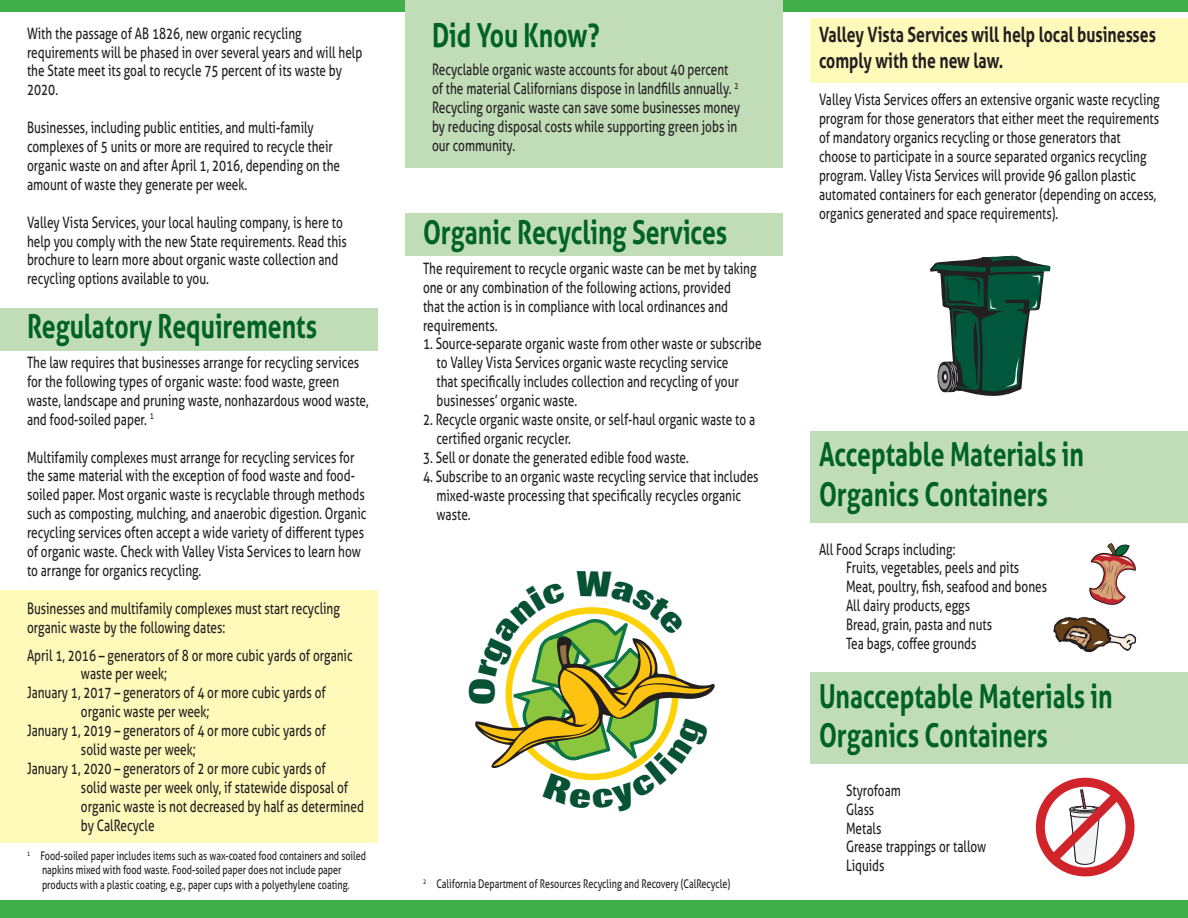
<style>
.page{position:relative;width:1188px;height:918px;background:#fff}
.page>*{position:absolute;margin:0;border:0;box-sizing:border-box;transform-origin:0 0}
.t1{font:700 33px/39.6px "Aller";color:#006224;scale:.75 1}
.t2{font:700 21px/25.2px "Aller";color:#231f20;scale:.75 1}
.t3{font:15.75px/18.9px "Aller";color:#231f20;scale:.75 1}
.t4{font:12px/14.4px "Aller";color:#231f20;scale:.75 1}
</style>
<div class="page">
<div style="left:0;top:590px;width:378px;height:252px;background:#fff9ba"></div>
<div style="left:810px;top:18px;width:378px;height:65px;background:#fff9ba"></div>
<div style="left:0;top:308px;width:378px;height:43px;background:#c0ddb8"></div>
<div style="left:810px;top:672px;width:378px;height:92px;background:#c0ddb8"></div>
<div style="left:810px;top:431px;width:378px;height:92px;background:#c0ddb8"></div>
<div style="left:405px;top:214px;width:378px;height:42px;background:#c0ddb8"></div>
<div style="left:0;top:0;width:1188px;height:12px;background:#40ae49"></div>
<div style="left:405px;top:0;width:378px;height:168px;background:#c0ddb8"></div>
<svg style="left:930px;top:256px;width:120px;height:140px"></svg>
<div style="left:0;top:901px;width:1188px;height:17px;background:#40ae49"></div>
<svg style="left:1089px;top:543px;width:47px;height:62px"></svg>
<div style="left:1036px;top:778px;width:99px;height:98px;border:9px solid #d1232a;border-radius:50%"></div>
<svg style="left:1040px;top:782px;width:90px;height:90px"></svg>
<svg style="left:1053px;top:617px;width:84px;height:35px"></svg>
<svg style="left:475px;top:607px;width:240px;height:174px"></svg>
<p class="t3" style="left:27px;top:24px;width:449px">With the passage of AB 1826, new organic recycling requirements will be phased in over several years and will help the State meet its goal to recycle 75 percent of its waste by 2020.</p>
<p class="t3" style="left:27px;top:118px;width:419px">Businesses, including public entities, and multi-family complexes of 5 units or more are required to recycle their organic waste on and after April 1, 2016, depend-ing on the amount of waste they generate per week.</p>
<p class="t3" style="left:27px;top:213px;width:428px">Valley Vista Services, your local hauling company, is here to help you comply with the new State requirements. Read this brochure to learn more about organic waste collection and recycling options available to you.</p>
<p class="t1" style="left:27px;top:307px;width:388px">Regulatory Requirements</p>
<p class="t3" style="left:27px;top:353px;width:457px">The law requires that businesses arrange for recycling services for the following types of organic waste: food waste, green waste, landscape and pruning waste, nonhazardous wood waste, and food-soiled paper. <sup>1</sup></p>
<p class="t3" style="left:27px;top:447px;width:454px">Multifamily complexes must arrange for recycling services for the same material with the exception of food waste and food&shy;soiled paper. Most organic waste is recyclable through methods such as composting, mulching, and anaerobic digestion. Organic recycling services often accept a wide variety of different types of organic waste. Check with Valley Vista Services to learn how to arrange for organics recycling.</p>
<p class="t3" style="left:27px;top:599px;width:419px">Businesses and multifamily complexes must start recycling organic waste by the following dates:</p>
<p class="t3" style="left:27px;top:645px;width:436px">April 1, 2016 – generators of 8 or more cubic yards of organic</p>
<p class="t3" style="left:81px;top:664px;width:116px">waste per week;</p>
<p class="t3" style="left:27px;top:683px;width:400px">January 1, 2017 – generators of 4 or more cubic yards of</p>
<p class="t3" style="left:81px;top:702px;width:173px">organic waste per week;</p>
<p class="t3" style="left:27px;top:721px;width:400px">January 1, 2019 – generators of 4 or more cubic yards of</p>
<p class="t3" style="left:81px;top:740px;width:155px">solid waste per week;</p>
<p class="t3" style="left:27px;top:759px;width:400px">January 1, 2020 – generators of 2 or more cubic yards of</p>
<p class="t3" style="left:81px;top:778px;width:358px">solid waste per week only, if statewide disposal of</p>
<p class="t3" style="left:81px;top:797px;width:379px">organic waste is not decreased by half as determined</p>
<p class="t3" style="left:81px;top:816px;width:100px">by CalRecycle</p>
<p class="t4" style="left:42px;top:849px;width:434px;text-indent:-15px"><sup>1</sup> Food-soiled paper includes items such as wax-coated food containers and soiled napkins mixed with food waste. Food-soiled paper does not include paper products with a plastic coating, e.g., paper cups with a polyethylene coating.</p>
<p class="t1" style="left:432px;top:16px;width:225px">Did You Know?</p>
<p class="t3" style="left:432px;top:60px;width:412px">Recyclable organic waste accounts for about 40 percent of the material Californians dispose in landfills annually. <sup>2<br></sup>Recycling organic waste can save some businesses money by reducing disposal costs while supporting green jobs in our community.</p>
<p class="t1" style="left:423px;top:212px;width:407px">Organic Recycling Services</p>
<p class="t3" style="left:423px;top:259px;width:446px">The requirement to recycle organic waste can be met by taking one or any combination of the following actions, provided<br>that the action is in compliance with local ordinances and requirements.</p>
<p class="t3" style="left:436px;top:334px;width:435px;text-indent:-14px">1. Source-separate organic waste from other waste or subscribe to Valley Vista Services organic waste recycling service<br>that specifically includes collection and recycling of your businesses’ organic waste.</p>
<p class="t3" style="left:436px;top:410px;width:426px;text-indent:-14px">2. Recycle organic waste onsite, or self-haul organic waste to a certified organic recycler.</p>
<p class="t3" style="left:423px;top:448px;width:356px">3. Sell or donate the generated edible food waste.</p>
<p class="t3" style="left:436px;top:467px;width:431px;text-indent:-14px">4. Subscribe to an organic waste recycling service that includes mixed-waste processing that specifically recycles organic waste.</p>
<p class="t4" style="left:423px;top:876px;width:411px"><sup>2</sup> California Department of Resources Recycling and Recovery (CalRecycle)</p>
<p class="t2" style="left:819px;top:22px;width:451px">Valley Vista Services will help local businesses comply with the new law.</p>
<p class="t3" style="left:819px;top:90px;width:456px">Valley Vista Services offers an extensive organic waste recycling program for those generators that either meet the requirements of mandatory organics recycling or those generators that choose to participate in a source separated organics recycling program. Valley Vista Services will provide 96 gallon plastic automated containers for each generator (depending on access, organics generated and space requirements).</p>
<p class="t1" style="left:819px;top:435px;width:355px">Acceptable Materials in<br>Organics Containers</p>
<p class="t3" style="left:819px;top:540px;width:184px">All Food Scraps including:</p>
<p class="t3" style="left:846px;top:558px;width:233px">Fruits, vegetables, peels and pits</p>
<p class="t3" style="left:846px;top:577px;width:270px">Meat, poultry, fish, seafood and bones</p>
<p class="t3" style="left:846px;top:596px;width:167px">All dairy products, eggs</p>
<p class="t3" style="left:846px;top:615px;width:196px">Bread, grain, pasta and nuts</p>
<p class="t3" style="left:846px;top:634px;width:175px">Tea bags, coffee grounds</p>
<p class="t1" style="left:819px;top:676px;width:393px">Unacceptable Materials in<br>Organics Containers</p>
<p class="t3" style="left:846px;top:781px;width:75px">Styrofoam</p>
<p class="t3" style="left:846px;top:800px;width:39px">Glass</p>
<p class="t3" style="left:846px;top:819px;width:49px">Metals</p>
<p class="t3" style="left:846px;top:837px;width:189px">Grease trappings or tallow</p>
<p class="t3" style="left:846px;top:856px;width:53px">Liquids</p>
</div>
